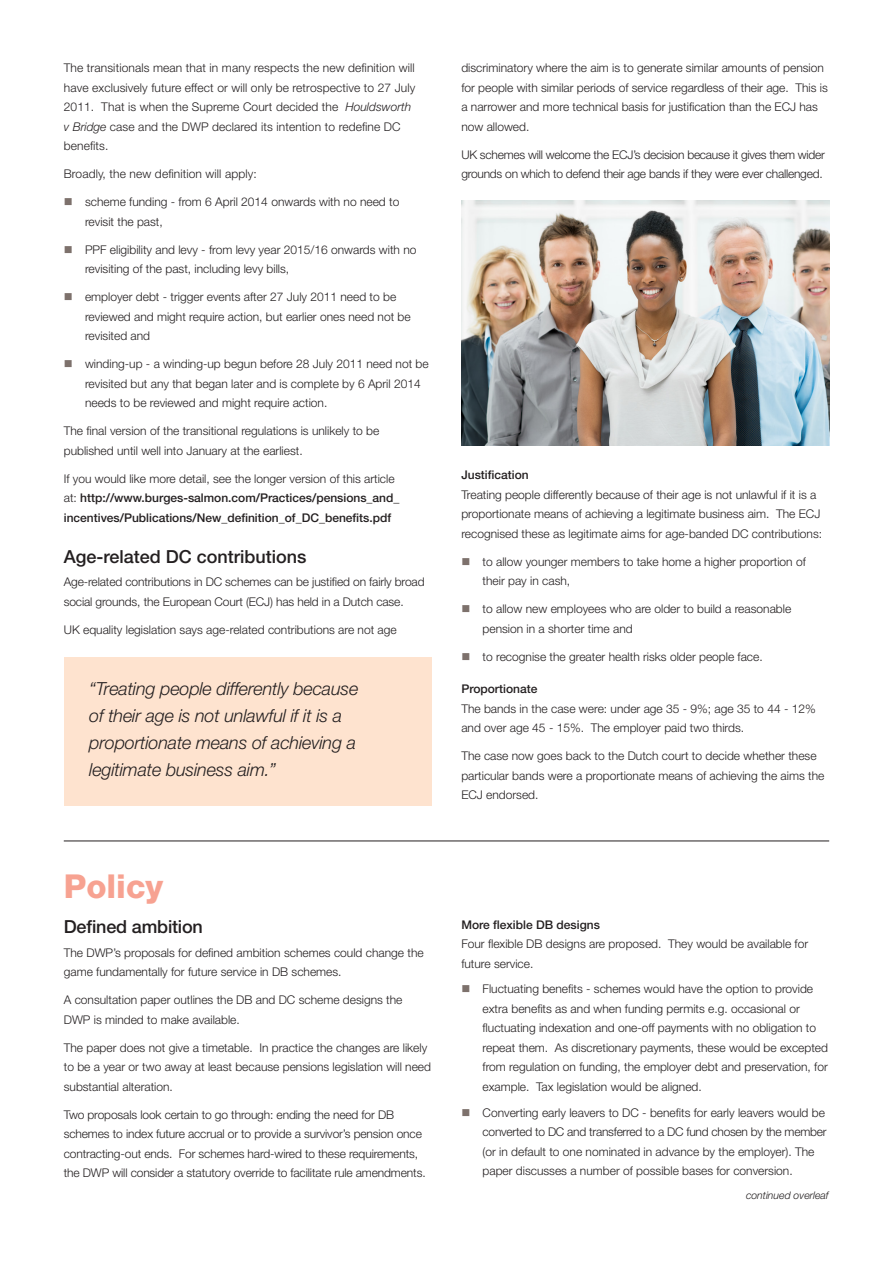
<style>
.page{position:relative;width:893px;height:1263px;background:#fff}
.page>*{position:absolute;margin:0;border:0;box-sizing:border-box;transform-origin:0 0}
.main_pink_title{font:800 33px "Helvetica Neue LT Std";color:#f7a291}
.bodytext{font:italic 300 18px/27px "Helvetica Neue LT Std";letter-spacing:-.01em;color:#231f20}
.subtitle_-_black_12p{font:500 18px "Helvetica Neue LT Std";color:#231f20}
.bodytext-2{font:300 12px/19.5px "Helvetica Neue LT Std";color:#231f20}
.bodytextindent{font:300 12px/19.5px "Helvetica Neue LT Std";color:#231f20}
.bodytext-3{font:500 12px/19.5px "Helvetica Neue LT Std";color:#231f20}
.bodytext-4{font:300 12px/19.5px "Helvetica Neue LT Std";letter-spacing:-.02em;color:#231f20}
.t1{font:italic 300 10.5px "Helvetica Neue LT Std";color:#231f20}
.s1{font-style:italic}
.s2{color:#7d716c}
.s3{font-weight:300}
</style>
<div class="page">
<hr style="left:64px;top:840px;width:765px;height:1px;background:#231f20">
<img style="left:461px;top:201px;width:368px;height:245px">
<div style="left:64px;top:657px;width:368px;height:149px;background:#fee3cf"></div>
<p class="bodytext-2" style="left:64px;top:58px;width:353px">The transitionals mean that in many respects the new definition will have exclusively future effect or will only be retrospective to 27 July 2011. That is when the Supreme Court decided the <span class="s1">Houldsworth v Bridge</span> case and the DWP declared its intention to redefine DC benefits.</p>
<p class="bodytext-2" style="left:64px;top:164px;width:194px">Broadly, the new definition will apply:</p>
<p class="bodytextindent" style="left:85px;top:192px;width:316px;text-indent:-21px"><span class="s2">■</span> scheme funding - from 6 April 2014 onwards with no need to revisit the past,</p>
<p class="bodytextindent" style="left:85px;top:240px;width:333px;text-indent:-21px"><span class="s2">■</span> PPF eligibility and levy - from levy year 2015/16 onwards with no revisiting of the past, including levy bills,</p>
<p class="bodytextindent" style="left:85px;top:287px;width:327px;text-indent:-21px"><span class="s2">■</span> employer debt - trigger events after 27 July 2011 need to be reviewed and might require action, but earlier ones need not be revisited and</p>
<p class="bodytextindent" style="left:85px;top:354px;width:345px;text-indent:-21px"><span class="s2">■</span> winding-up - a winding-up begun before 28 July 2011 need not be revisited but any that began later and is complete by 6 April 2014 needs to be reviewed and might require action.</p>
<p class="bodytext-2" style="left:64px;top:421px;width:317px">The final version of the transitional regulations is unlikely to be published until well into January at the earliest.</p>
<p class="bodytext-3" style="left:64px;top:469px;width:337px"><span class="s3">If you would like more detail, see the longer version of this article at:</span> http://www.burges-salmon.com/Practices/pensions_and_ incentives/Publications/New_definition_of_DC_benefits.pdf</p>
<p class="subtitle_-_black_12p" style="left:64px;top:545px;width:244px">Age-related DC contributions</p>
<p class="bodytext-2" style="left:64px;top:572px;width:362px">Age-related contributions in DC schemes can be justified on fairly broad social grounds, the European Court (ECJ) has held in a Dutch case.</p>
<p class="bodytext-2" style="left:64px;top:620px;width:334px">UK equality legislation says age-related contributions are not age</p>
<p class="bodytext" style="left:89px;top:675px;width:271px">“Treating people differently because of their age is not unlawful if it is a proportionate means of achieving a legitimate business aim.”</p>
<p class="main_pink_title" style="left:64px;top:867px;width:101px">Policy</p>
<p class="subtitle_-_black_12p" style="left:64px;top:916px;width:141px">Defined ambition</p>
<p class="bodytext-2" style="left:64px;top:942px;width:361px">The DWP’s proposals for defined ambition schemes could change the game fundamentally for future service in DB schemes.</p>
<p class="bodytext-2" style="left:64px;top:990px;width:340px">A consultation paper outlines the DB and DC scheme designs the<br>DWP is minded to make available.</p>
<p class="bodytext-2" style="left:64px;top:1037px;width:369px">The paper does not give a timetable. In practice the changes are likely to be a year or two away at least because pensions legislation will need substantial alteration.</p>
<p class="bodytext-2" style="left:64px;top:1104px;width:363px">Two proposals look certain to go through: ending the need for DB schemes to index future accrual or to provide a survivor’s pension once contracting-out ends. For schemes hard-wired to these requirements, the DWP will consider a statutory override to facilitate rule amendments.</p>
<p class="bodytext-2" style="left:461px;top:58px;width:368px">discriminatory where the aim is to generate similar amounts of pension for people with similar periods of service regardless of their age. This is a narrower and more technical basis for justification than the ECJ has now allowed.</p>
<p class="bodytext-4" style="left:461px;top:145px;width:365px">UK schemes will welcome the ECJ’s decision because it gives them wider grounds on which to defend their age bands if they were ever challenged.</p>
<p class="bodytext-3" style="left:461px;top:465px;width:69px">Justification</p>
<p class="bodytext-2" style="left:461px;top:485px;width:362px">Treating people differently because of their age is not unlawful if it is a proportionate means of achieving a legitimate business aim. The ECJ recognised these as legitimate aims for age-banded DC contributions:</p>
<p class="bodytextindent" style="left:483px;top:552px;width:325px;text-indent:-21px"><span class="s2">■</span> to allow younger members to take home a higher proportion of their pay in cash,</p>
<p class="bodytextindent" style="left:483px;top:599px;width:310px;text-indent:-21px"><span class="s2">■</span> to allow new employees who are older to build a reasonable pension in a shorter time and</p>
<p class="bodytextindent" style="left:461px;top:647px;width:303px"><span class="s2">■</span> to recognise the greater health risks older people face.</p>
<p class="bodytext-3" style="left:461px;top:679px;width:78px">Proportionate</p>
<p class="bodytext-2" style="left:461px;top:698px;width:356px">The bands in the case were: under age 35 - 9%; age 35 to 44 - 12% and over age 45 - 15%. The employer paid two thirds.</p>
<p class="bodytext-2" style="left:461px;top:746px;width:364px">The case now goes back to the Dutch court to decide whether these particular bands were a proportionate means of achieving the aims the<br>ECJ endorsed.</p>
<p class="bodytext-3" style="left:461px;top:914px;width:140px">More flexible DB designs</p>
<p class="bodytext-2" style="left:461px;top:934px;width:348px">Four flexible DB designs are proposed. They would be available for future service.</p>
<p class="bodytextindent" style="left:483px;top:979px;width:347px;text-indent:-21px"><span class="s2">■</span> Fluctuating benefits - schemes would have the option to provide extra benefits as and when funding permits e.g. occasional or fluctuating indexation and one-off payments with no obligation to repeat them. As discretionary payments, these would be excepted from regulation on funding, the employer debt and preservation, for example. Tax legislation would be aligned.</p>
<p class="bodytextindent" style="left:483px;top:1102px;width:345px;text-indent:-21px"><span class="s2">■</span> Converting early leavers to DC - benefits for early leavers would be converted to DC and transferred to a DC fund chosen by the member (or in default to one nominated in advance by the employer). The paper discusses a number of possible bases for conversion.</p>
<p class="t1" style="left:746px;top:1189px;width:84px">continued overleaf</p>
</div>
